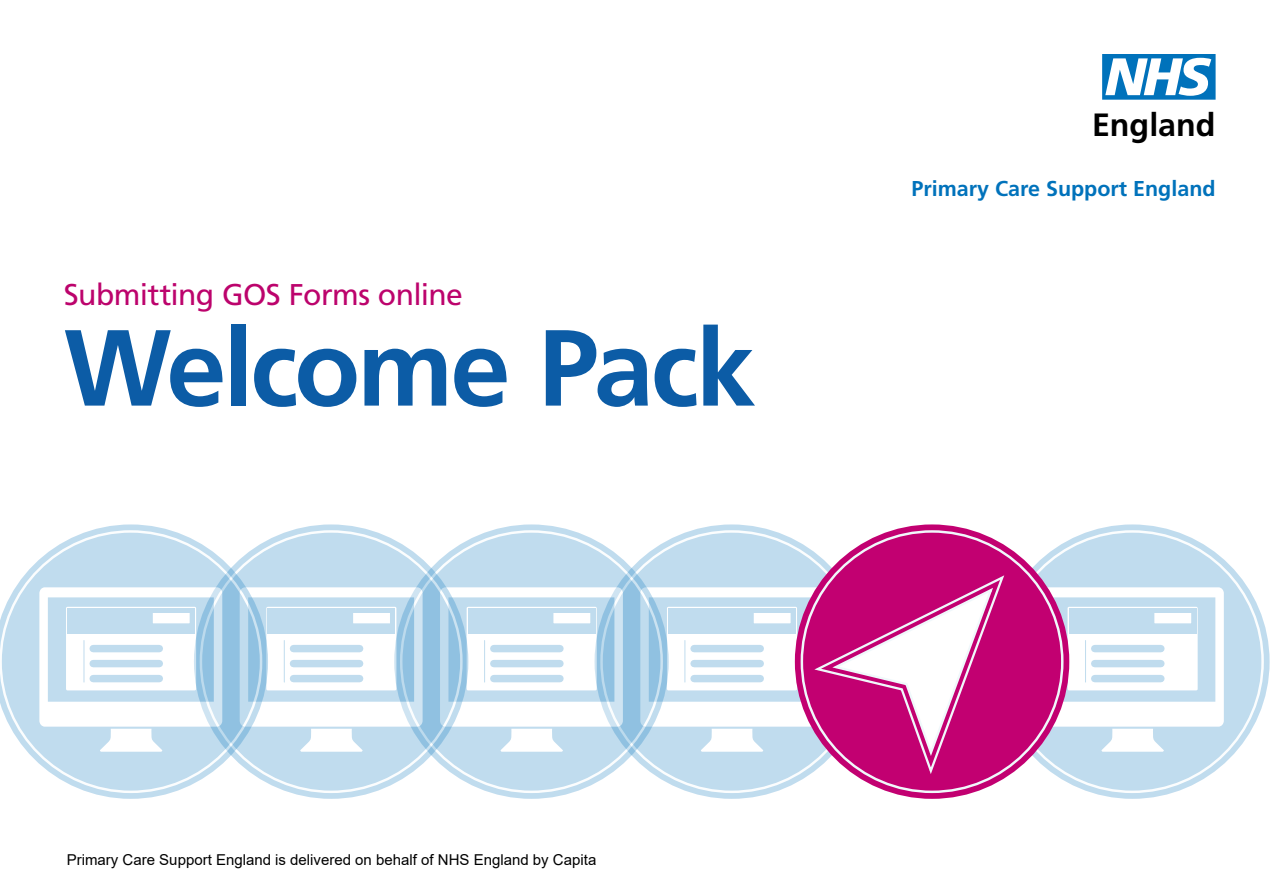
<style>
.page{position:relative;width:1276px;height:893px;background:#fff}
.page>*{position:absolute;margin:0;border:0;box-sizing:border-box;transform-origin:0 0}
.t1{font:700 108px "Frutiger LT";letter-spacing:-.03em;color:#0c5ca6}
.t2{font:700 32.25px "Frutiger";color:#000}
.t3{font:30px "Frutiger LT";letter-spacing:-.02em;color:#bc036c}
.t4{font:700 21.45px "Frutiger";color:#0072bb}
.t5{font:15px "Arial";color:#000}
</style>
<div class="page">
<svg style="left:995px;top:524px;width:274px;height:275px;background:#c4deef"></svg>
<svg style="left:1041px;top:587px;width:182px;height:165px"></svg>
<div style="left:1069px;top:608px;width:127px;height:81px;background:#fff"></div>
<div style="left:1069px;top:608px;width:127px;height:26px;background:#c0dcee"></div>
<hr style="left:1085px;top:640px;width:1px;height:42px;background:#0072bb">
<div style="left:1154px;top:612px;width:37px;height:12px;background:#fff"></div>
<div style="left:1094px;top:675px;width:67px;height:7px;background:#c0dcee"></div>
<div style="left:1094px;top:645px;width:67px;height:7px;background:#c0dcee"></div>
<div style="left:1094px;top:660px;width:67px;height:7px;background:#c0dcee"></div>
<svg style="left:594px;top:524px;width:275px;height:275px;background:#c6dfef"></svg>
<svg style="left:1102px;top:54px;width:113px;height:46px"></svg>
<svg style="left:394px;top:524px;width:274px;height:275px;background:#bcdaed"></svg>
<svg style="left:440px;top:587px;width:183px;height:165px"></svg>
<div style="left:468px;top:608px;width:127px;height:81px;background:#fff"></div>
<div style="left:467px;top:607px;width:130px;height:83px;border:3px solid #fff"></div>
<div style="left:468px;top:608px;width:127px;height:26px;background:#c0dcee"></div>
<hr style="left:484px;top:640px;width:1px;height:42px;background:#0072bb">
<div style="left:553px;top:612px;width:38px;height:12px;background:#fff"></div>
<div style="left:494px;top:675px;width:66px;height:7px;background:#c0dcee"></div>
<div style="left:494px;top:645px;width:66px;height:7px;background:#c0dcee"></div>
<div style="left:494px;top:660px;width:66px;height:7px;background:#c0dcee"></div>
<svg style="left:194px;top:524px;width:274px;height:275px;background:#b9d8ec"></svg>
<svg style="left:268px;top:587px;width:154px;height:165px"></svg>
<div style="left:268px;top:608px;width:127px;height:81px;background:#fff"></div>
<div style="left:268px;top:608px;width:127px;height:26px;background:#c0dcee"></div>
<hr style="left:284px;top:640px;width:1px;height:42px;background:#0072bb">
<div style="left:353px;top:612px;width:37px;height:12px;background:#fff"></div>
<div style="left:293px;top:675px;width:67px;height:7px;background:#c0dcee"></div>
<div style="left:293px;top:645px;width:67px;height:7px;background:#c0dcee"></div>
<div style="left:293px;top:660px;width:67px;height:7px;background:#c0dcee"></div>
<svg style="left:0;top:524px;width:268px;height:275px;fill:#c0dcee"></svg>
<svg style="left:39px;top:587px;width:183px;height:165px"></svg>
<div style="left:67px;top:608px;width:128px;height:81px;background:#fff"></div>
<div style="left:67px;top:608px;width:128px;height:26px;background:#c0dcee"></div>
<hr style="left:84px;top:640px;width:1px;height:42px;background:#0072bb">
<div style="left:152px;top:612px;width:38px;height:12px;background:#fff"></div>
<div style="left:93px;top:675px;width:66px;height:7px;background:#c0dcee"></div>
<div style="left:93px;top:645px;width:66px;height:7px;background:#c0dcee"></div>
<div style="left:93px;top:660px;width:66px;height:7px;background:#c0dcee"></div>
<div style="left:795px;top:524px;width:274px;height:275px;background:#c20071;border-radius:50%"></div>
<svg style="left:640px;top:573px;width:366px;height:204px"></svg>
<h3 class="t3" style="left:64px;top:276px;width:401px">Submitting GOS Forms online</h3>
<h1 class="t1" style="left:64px;top:305px;width:693px">Welcome Pack</h1>
<h2 class="t2" style="left:1092px;top:106px;width:125px">England</h2>
<h3 class="t4" style="left:911px;top:175px;width:306px">Primary Care Support England</h3>
<p class="t5" style="left:67px;top:849px;width:531px">Primary Care Support England is delivered on behalf of NHS England by Capita</p>
</div>
